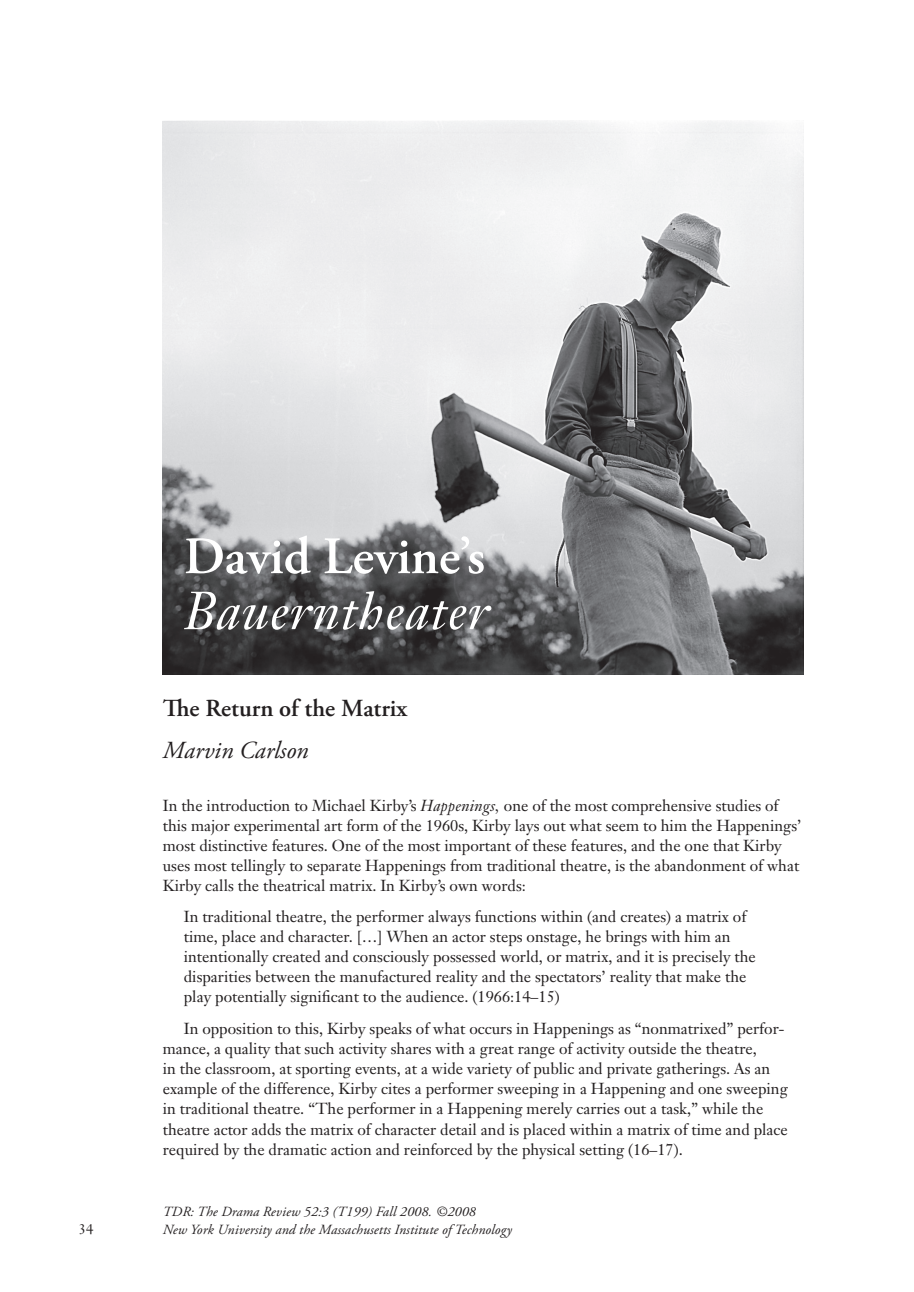
<style>
.page{position:relative;width:914px;height:1292px;background:#fff}
.page>*{position:absolute;margin:0;border:0;box-sizing:border-box;transform-origin:0 0}
.t1{font:600 52.5px "Adobe Garamond Pro";color:#fff}
.t2{font:italic 52.5px "Janson Text";letter-spacing:.015em;color:#fff}
.t3{font:600 24.5px "Adobe Garamond Pro";color:#231f20}
.t4{font:italic 24.5px "Adobe Garamond Pro";color:#231f20}
.t5{font:15.75px/20.1px "Janson Text";color:#231f20}
.t6{font:italic 14px/18.4px "Adobe Garamond Pro";letter-spacing:.01em;color:#231f20}
.t7{font:14px "Janson Text";color:#231f20}
.s1{font-style:italic}
</style>
<div class="page">
<img style="left:163px;top:121px;width:640px;height:553px">
<p class="t7" style="left:79px;top:1220px;width:16px">34</p>
<h1 class="t1" style="left:184px;top:526px;width:303px">David Levine’s</h1>
<h1 class="t2" style="left:184px;top:578px;width:307px">Bauerntheater</h1>
<h2 class="t3" style="left:163px;top:694px;width:246px">The Return of the Matrix</h2>
<h2 class="t4" style="left:163px;top:735px;width:147px">Marvin Carlson</h2>
<p class="t5" style="left:163px;top:795px;width:640px">In the introduction to Michael Kirby’s <span class="s1">Happenings,</span> one of the most comprehensive studies of this major experimental art form of the 1960s, Kirby lays out what seem to him the Happenings’ most distinctive features. One of the most important of these features, and the one that Kirby uses most tellingly to separate Happenings from traditional theatre, is the abandonment of what Kirby calls the theatrical matrix. In Kirby’s own words:</p>
<p class="t5" style="left:184px;top:906px;width:573px">In traditional theatre, the performer always functions within (and creates) a matrix of time, place and character. […] When an actor steps onstage, he brings with him an intentionally created and consciously possessed world, or matrix, and it is precisely the disparities between the manufactured reality and the spectators’ reality that make the play potentially significant to the audience. (1966:14–15)</p>
<p class="t5" style="left:163px;top:1018px;width:626px;text-indent:21px">In opposition to this, Kirby speaks of what occurs in Happenings as “nonmatrixed” perfor&shy;mance, a quality that such activity shares with a great range of activity outside the theatre,<br>in the classroom, at sporting events, at a wide variety of public and private gatherings. As an example of the difference, Kirby cites a performer sweeping in a Happening and one sweeping in traditional theatre. “The performer in a Happening merely carries out a task,” while the theatre actor adds the matrix of character detail and is placed within a matrix of time and place required by the dramatic action and reinforced by the physical setting (16–17).</p>
<p class="t6" style="left:163px;top:1202px;width:351px">TDR: The Drama Review 52:3 (T199) Fall 2008. ©2008<br>New York University and the Massachusetts Institute of Technology</p>
</div>
